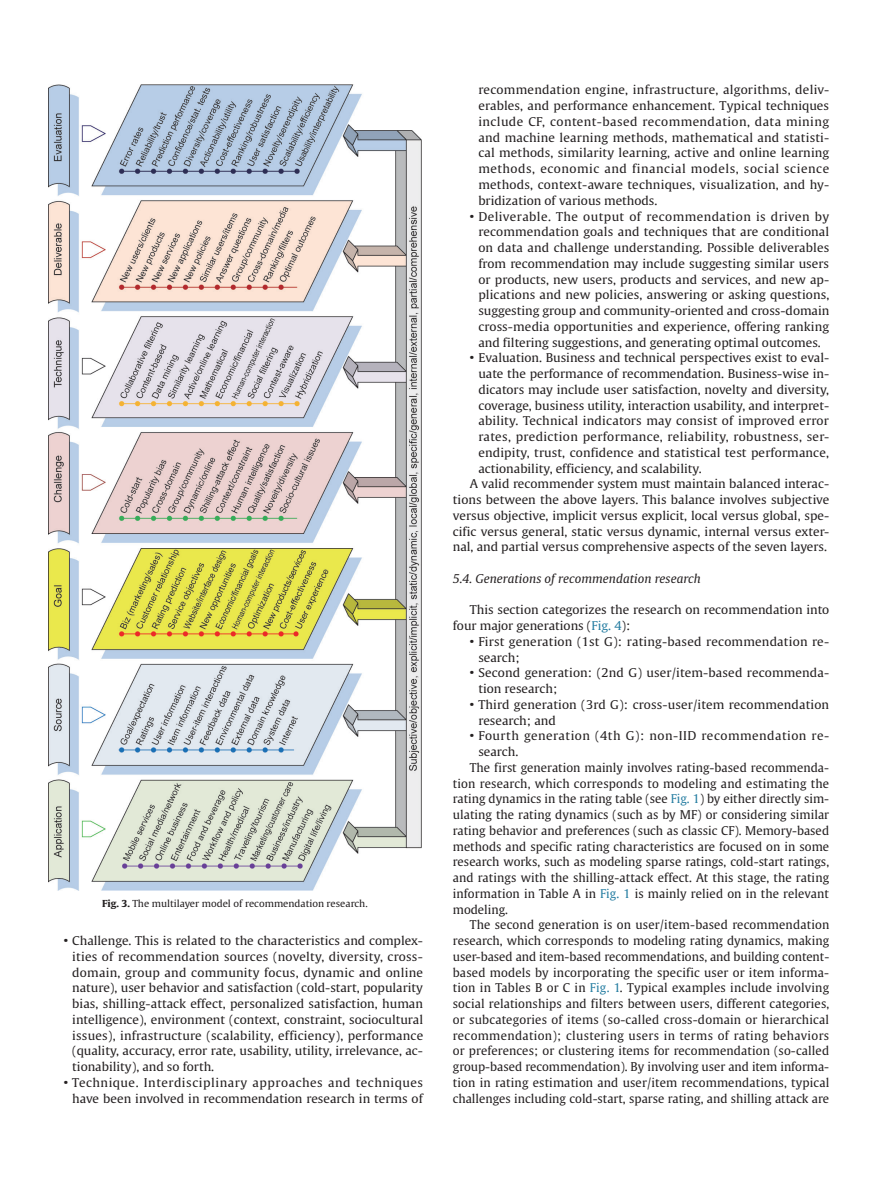
<style>
.page{position:relative;width:893px;height:1191px;background:#fff}
.page>*{position:absolute;margin:0;border:0;box-sizing:border-box;transform-origin:0 0}
.t1{font:12px/15.8px "Gulliver";color:#231f20;scale:1.04 1}
.t2{font:12px "Gulliver";color:#231f20}
.t3{font:12px/15.8px "Gulliver";letter-spacing:.02em;color:#231f20;text-align:right;scale:1.04 1}
.t4{font:12px "Gulliver";letter-spacing:.025em;color:#231f20;scale:1.04 1}
.t5{font:12px "Gulliver";letter-spacing:.03em;color:#231f20}
.t6{font:12px "Gulliver";letter-spacing:.04em;color:#231f20;scale:1.04 1}
.t7{font:italic 12px "Gulliver";color:#231f20;scale:1.04 1}
.t8{font:9.6px "Gulliver";color:#231f20;scale:1.04 1}
.s1{font-weight:700}
.s2{color:#277ea2}
</style>
<div class="page">
<img style="left:49px;top:84px;width:372px;height:806px">
<p class="t8" style="left:102px;top:897px;width:257px"><span class="s1">Fig. 3.</span> The multilayer model of recommendation research.</p>
<p class="t1" style="left:72px;top:932px;width:339px;text-align:justify;text-indent:-8px">• Challenge. This is related to the characteristics and complex&shy;ities of recommendation sources (novelty, diversity, cross&shy;domain, group and community focus, dynamic and online nature), user behavior and satisfaction (cold-start, popularity bias, shilling-attack effect, personalized satisfaction, human intelligence), environment (context, constraint, sociocultural issues), infrastructure (scalability, efficiency), performance (quality, accuracy, error rate, usability, utility, irrelevance, ac&shy;tionability), and so forth.</p>
<p class="t3" style="left:64px;top:1074px;width:347px">• Technique. Interdisciplinary approaches and techniques have been involved in recommendation research in terms of</p>
<p class="t1" style="left:478px;top:82px;width:339px;text-align:justify">recommendation engine, infrastructure, algorithms, deliv&shy;erables, and performance enhancement. Typical techniques include CF, content-based recommendation, data mining and machine learning methods, mathematical and statisti&shy;cal methods, similarity learning, active and online learning methods, economic and financial models, social science methods, context-aware techniques, visualization, and hy&shy;bridization of various methods.</p>
<p class="t1" style="left:478px;top:208px;width:339px;text-align:justify;text-indent:-8px">• Deliverable. The output of recommendation is driven by recommendation goals and techniques that are conditional on data and challenge understanding. Possible deliverables from recommendation may include suggesting similar users or products, new users, products and services, and new ap&shy;plications and new policies, answering or asking questions, suggesting group and community-oriented and cross-domain cross-media opportunities and experience, offering ranking and filtering suggestions, and generating optimal outcomes.</p>
<p class="t1" style="left:470px;top:350px;width:347px">• Evaluation. Business and technical perspectives exist to eval-</p>
<p class="t1" style="left:478px;top:366px;width:339px">uate the performance of recommendation. Business-wise in-</p>
<p class="t1" style="left:478px;top:381px;width:339px">dicators may include user satisfaction, novelty and diversity,</p>
<p class="t1" style="left:478px;top:397px;width:339px">coverage, business utility, interaction usability, and interpret-</p>
<p class="t1" style="left:478px;top:413px;width:339px">ability. Technical indicators may consist of improved error</p>
<p class="t4" style="left:478px;top:429px;width:339px">rates, prediction performance, reliability, robustness, ser-</p>
<p class="t1" style="left:478px;top:444px;width:339px">endipity, trust, confidence and statistical test performance,</p>
<p class="t1" style="left:478px;top:460px;width:216px">actionability, efficiency, and scalability.</p>
<p class="t1" style="left:470px;top:476px;width:347px">A valid recommender system must maintain balanced interac-</p>
<p class="t1" style="left:453px;top:492px;width:364px">tions between the above layers. This balance involves subjective</p>
<p class="t1" style="left:453px;top:507px;width:363px">versus objective, implicit versus explicit, local versus global, spe-</p>
<p class="t1" style="left:453px;top:523px;width:363px">cific versus general, static versus dynamic, internal versus exter-</p>
<p class="t1" style="left:453px;top:539px;width:361px">nal, and partial versus comprehensive aspects of the seven layers.</p>
<p class="t7" style="left:453px;top:571px;width:240px">5.4. Generations of recommendation research</p>
<p class="t1" style="left:453px;top:602px;width:363px;text-indent:17px">This section categorizes the research on recommendation into four major generations (<span class="s2">Fig. 4</span>):</p>
<p class="t1" style="left:478px;top:633px;width:339px;text-indent:-8px">• First generation (1st G): rating-based recommendation re&shy;search;</p>
<p class="t1" style="left:478px;top:665px;width:339px;text-indent:-8px">• Second generation: (2nd G) user/item-based recommenda&shy;tion research;</p>
<p class="t1" style="left:478px;top:696px;width:339px;text-indent:-8px">• Third generation (3rd G): cross-user/item recommendation research; and</p>
<p class="t6" style="left:470px;top:728px;width:347px">• Fourth generation (4th G): non-IID recommendation re-</p>
<p class="t1" style="left:478px;top:744px;width:40px">search.</p>
<p class="t2" style="left:470px;top:760px;width:361px">The first generation mainly involves rating-based recommenda-</p>
<p class="t2" style="left:453px;top:776px;width:378px">tion research, which corresponds to modeling and estimating the</p>
<p class="t2" style="left:453px;top:791px;width:378px">rating dynamics in the rating table (see <span class="s2">Fig. 1</span>) by either directly sim-</p>
<p class="t2" style="left:453px;top:807px;width:378px">ulating the rating dynamics (such as by MF) or considering similar</p>
<p class="t2" style="left:453px;top:823px;width:378px">rating behavior and preferences (such as classic CF). Memory-based</p>
<p class="t2" style="left:453px;top:839px;width:378px">methods and specific rating characteristics are focused on in some</p>
<p class="t2" style="left:453px;top:854px;width:378px">research works, such as modeling sparse ratings, cold-start ratings,</p>
<p class="t2" style="left:453px;top:870px;width:378px">and ratings with the shilling-attack effect. At this stage, the rating</p>
<p class="t2" style="left:453px;top:886px;width:378px">information in Table A in <span class="s2">Fig. 1</span> is mainly relied on in the relevant</p>
<p class="t2" style="left:453px;top:902px;width:57px">modeling.</p>
<p class="t2" style="left:470px;top:917px;width:361px">The second generation is on user/item-based recommendation</p>
<p class="t2" style="left:453px;top:933px;width:378px">research, which corresponds to modeling rating dynamics, making</p>
<p class="t2" style="left:453px;top:949px;width:378px">user-based and item-based recommendations, and building content-</p>
<p class="t2" style="left:453px;top:965px;width:378px">based models by incorporating the specific user or item informa-</p>
<p class="t2" style="left:453px;top:980px;width:378px">tion in Tables B or C in <span class="s2">Fig. 1</span>. Typical examples include involving</p>
<p class="t2" style="left:453px;top:996px;width:378px">social relationships and filters between users, different categories,</p>
<p class="t2" style="left:453px;top:1012px;width:378px">or subcategories of items (so-called cross-domain or hierarchical</p>
<p class="t5" style="left:453px;top:1027px;width:378px">recommendation); clustering users in terms of rating behaviors</p>
<p class="t2" style="left:453px;top:1043px;width:378px">or preferences; or clustering items for recommendation (so-called</p>
<p class="t2" style="left:453px;top:1059px;width:378px">group-based recommendation). By involving user and item informa-</p>
<p class="t2" style="left:453px;top:1075px;width:378px">tion in rating estimation and user/item recommendations, typical</p>
<p class="t2" style="left:453px;top:1090px;width:378px">challenges including cold-start, sparse rating, and shilling attack are</p>
</div>
